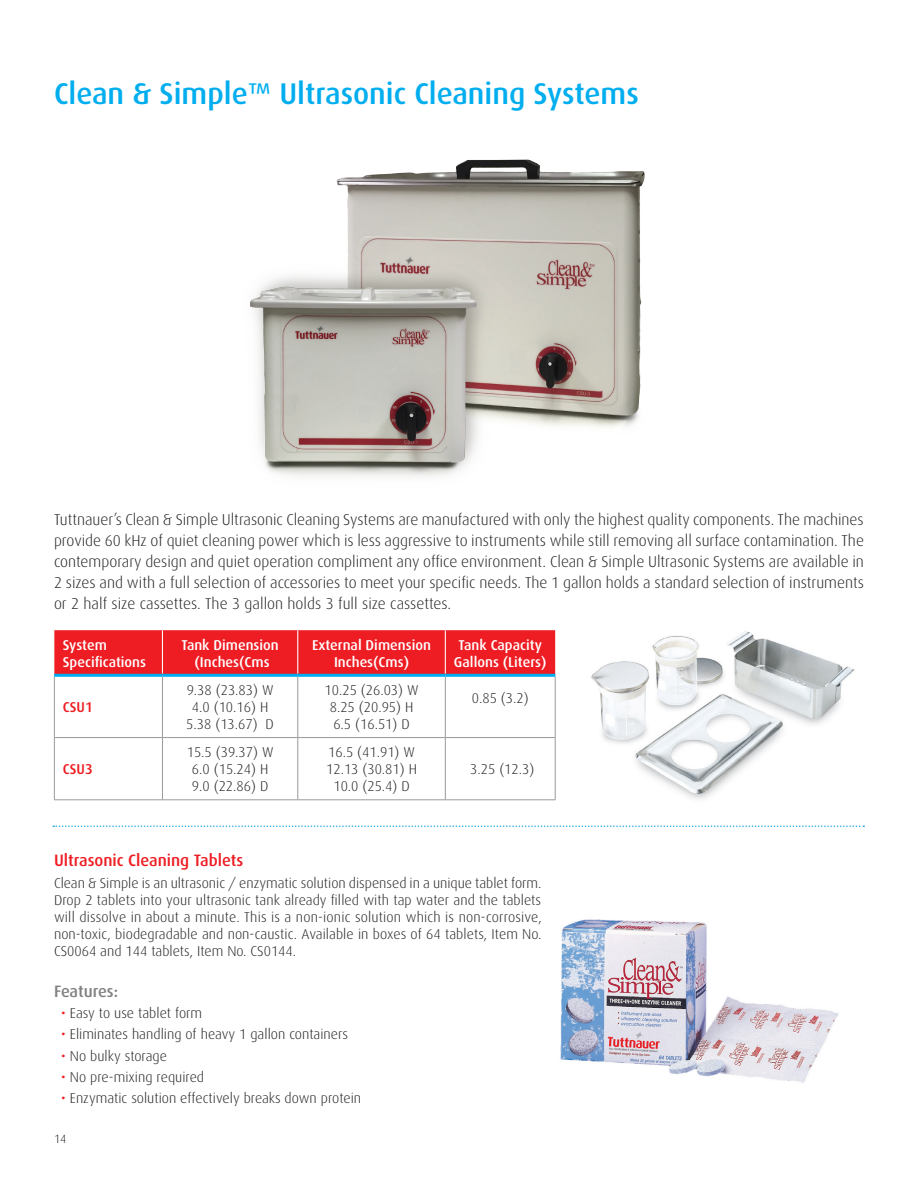
<style>
.page{position:relative;width:918px;height:1188px;background:#fff}
.page>*{position:absolute;margin:0;border:0;box-sizing:border-box;transform-origin:0 0}
.t1{font:500 30px "Dax";color:#00aeef}
.t2{font:500 16.5px "Dax";color:#ee1d23}
.t3{font:500 16.5px "Dax";letter-spacing:-.005em;color:#808180}
.t4{font:300 15.75px/21px "Dax";color:#231f20;text-align:justify}
.t5{font:300 14.25px/17.1px "Dax";color:#231f20;text-align:center}
.t6{font:500 14.25px/17.1px "Dax";color:#fff;text-align:center}
.t7{font:500 14.25px "Dax";color:#ee1d23}
.t8{font:300 12px "Dax";color:#231f20}
.s1{font-weight:400;color:#ee1d23}
</style>
<div class="page">
<div style="left:54px;top:630px;width:501px;height:44px;background:#ee1d23"></div>
<hr style="left:162px;top:630px;width:1px;height:44px;background:#fff">
<hr style="left:297px;top:630px;width:1px;height:44px;background:#fff">
<hr style="left:445px;top:630px;width:1px;height:44px;background:#fff">
<hr style="left:54px;top:677px;width:1px;height:60px;background:#999">
<hr style="left:162px;top:677px;width:1px;height:60px;background:#999">
<hr style="left:298px;top:677px;width:1px;height:60px;background:#999">
<hr style="left:445px;top:677px;width:1px;height:60px;background:#999">
<hr style="left:555px;top:677px;width:1px;height:60px;background:#999">
<hr style="left:54px;top:737px;width:108px;height:1px;background:#999">
<hr style="left:54px;top:738px;width:1px;height:62px;background:#999">
<hr style="left:162px;top:737px;width:136px;height:1px;background:#999">
<hr style="left:162px;top:738px;width:1px;height:62px;background:#999">
<hr style="left:298px;top:737px;width:147px;height:1px;background:#999">
<hr style="left:298px;top:738px;width:1px;height:62px;background:#999">
<hr style="left:445px;top:737px;width:110px;height:1px;background:#999">
<hr style="left:445px;top:738px;width:1px;height:62px;background:#999">
<hr style="left:555px;top:738px;width:1px;height:62px;background:#999">
<hr style="left:54px;top:800px;width:108px;height:1px;background:#999">
<hr style="left:162px;top:800px;width:136px;height:1px;background:#999">
<hr style="left:298px;top:800px;width:147px;height:1px;background:#999">
<hr style="left:445px;top:800px;width:110px;height:1px;background:#999">
<hr style="left:54px;top:674px;width:108px;height:3px;background:#00aeef">
<hr style="left:162px;top:674px;width:136px;height:3px;background:#00aeef">
<hr style="left:298px;top:674px;width:147px;height:3px;background:#00aeef">
<hr style="left:445px;top:674px;width:110px;height:3px;background:#00aeef">
<img style="left:591px;top:631px;width:264px;height:168px">
<img style="left:250px;top:159px;width:395px;height:317px">
<img style="left:560px;top:919px;width:279px;height:164px">
<svg style="left:53px;top:826px;width:811px;height:1px"></svg>
<h1 class="t1" style="left:54px;top:77px;width:586px">Clean &amp; Simple™ Ultrasonic Cleaning Systems</h1>
<p class="t4" style="left:54px;top:509px;width:812px">Tuttnauer’s Clean &amp; Simple Ultrasonic Cleaning Systems are manufactured with only the highest quality components. The machines provide 60 kHz of quiet cleaning power which is less aggressive to instruments while still removing all surface contamination. The contemporary design and quiet operation compliment any office environment. Clean &amp; Simple Ultrasonic Systems are available in 2 sizes and with a full selection of accessories to meet your specific needs. The 1 gallon holds a standard selection of instruments or 2 half size cassettes. The 3 gallon holds 3 full size cassettes.</p>
<p class="t6" style="left:63px;top:636px;width:85px;text-align:left">System<br>Specifications</p>
<p class="t6" style="left:181px;top:636px;width:99px">Tank Dimension (Inches(Cms</p>
<p class="t6" style="left:312px;top:636px;width:120px">External Dimension<br>Inches(Cms)</p>
<p class="t6" style="left:454px;top:636px;width:94px">Tank Capacity<br>Gallons (Liters)</p>
<p class="t7" style="left:63px;top:699px;width:31px">CSU1</p>
<p class="t5" style="left:186px;top:682px;width:89px">9.38 (23.83) W<br>4.0 (10.16) H<br>5.38 (13.67) D</p>
<p class="t5" style="left:325px;top:682px;width:96px">10.25 (26.03) W<br>8.25 (20.95) H<br>6.5 (16.51) D</p>
<p class="t5" style="left:472px;top:690px;width:58px">0.85 (3.2)</p>
<p class="t7" style="left:63px;top:761px;width:31px">CSU3</p>
<p class="t5" style="left:187px;top:744px;width:88px">15.5 (39.37) W<br>6.0 (15.24) H<br>9.0 (22.86) D</p>
<p class="t5" style="left:326px;top:744px;width:92px">16.5 (41.91) W<br>12.13 (30.81) H<br>10.0 (25.4) D</p>
<p class="t5" style="left:470px;top:761px;width:66px">3.25 (12.3)</p>
<p class="t2" style="left:54px;top:851px;width:191px">Ultrasonic Cleaning Tablets</p>
<p class="t5" style="left:54px;top:874px;width:489px;text-align:justify">Clean &amp; Simple is an ultrasonic / enzymatic solution dispensed in a unique tablet form.<br>Drop 2 tablets into your ultrasonic tank already filled with tap water and the tablets will dissolve in about a minute. This is a non-ionic solution which is non-corrosive, non-toxic, biodegradable and non-caustic. Available in boxes of 64 tablets, Item No.<br>CS0064 and 144 tablets, Item No. CS0144.</p>
<p class="t3" style="left:54px;top:982px;width:66px">Features:</p>
<p class="t5" style="left:61px;top:1005px;width:142px"><span class="s1">•</span> Easy to use tablet form</p>
<p class="t5" style="left:61px;top:1026px;width:288px"><span class="s1">•</span> Eliminates handling of heavy 1 gallon containers</p>
<p class="t5" style="left:61px;top:1047px;width:107px"><span class="s1">•</span> No bulky storage</p>
<p class="t5" style="left:61px;top:1069px;width:144px"><span class="s1">•</span> No pre-mixing required</p>
<p class="t5" style="left:61px;top:1090px;width:301px"><span class="s1">•</span> Enzymatic solution effectively breaks down protein</p>
<p class="t8" style="left:54px;top:1133px;width:14px">14</p>
</div>
